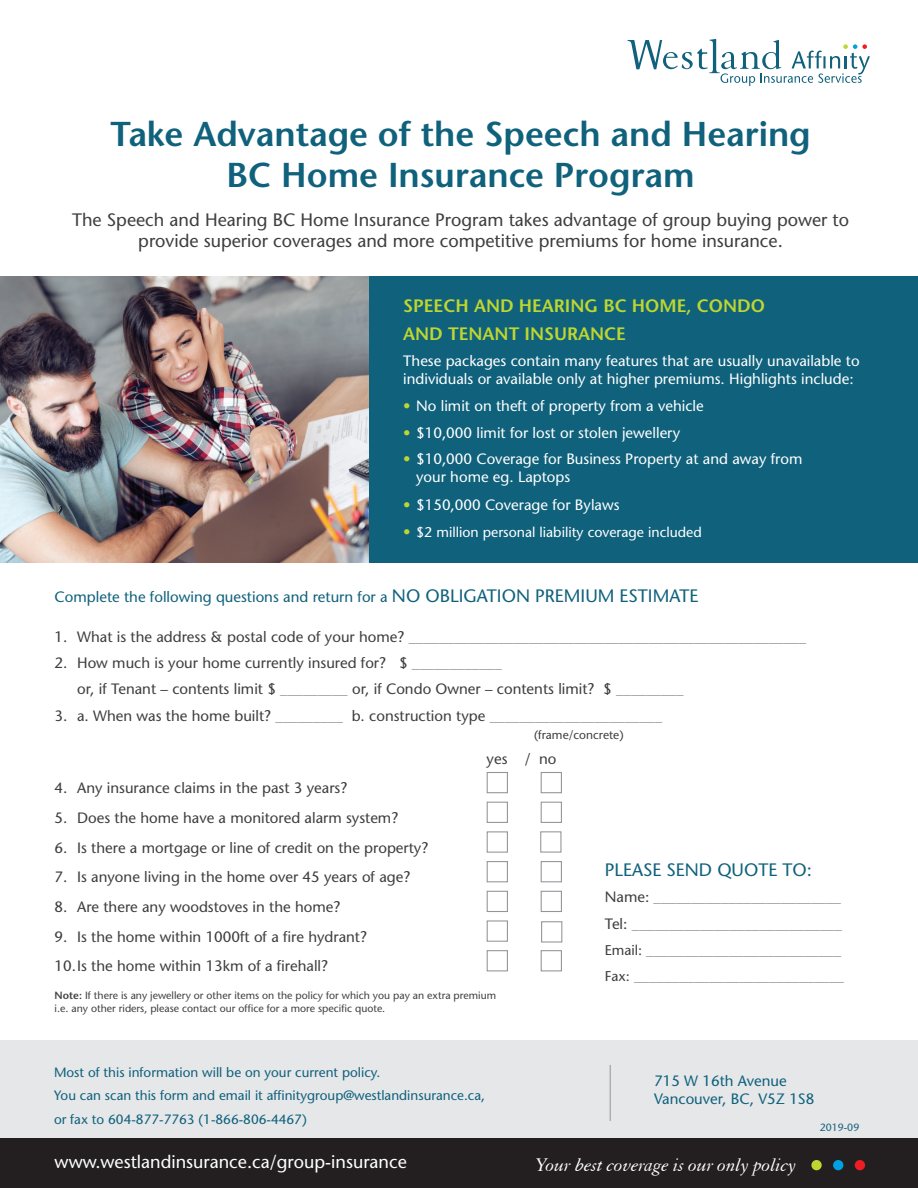
<style>
.page{position:relative;width:918px;height:1188px;background:#fff}
.page>*{position:absolute;margin:0;border:0;box-sizing:border-box;transform-origin:0 0}
.t1{font:600 34.5px/41.4px "Stone Sans Std";color:#0f617c;text-align:center}
.t2{font:italic 19.8px "Granjon";color:#fff}
.t3{font:500 18px/21.6px "Stone Sans Std";color:#3e3e3f;text-align:center}
.t4{font:600 18px/27.5px "Stone Sans Std";color:#bed630}
.t5{font:500 18px "Stone Sans Std";color:#fff}
.t6{font:500 18px "Stone Sans Std";color:#0f617c}
.t7{font:500 15px/26.4px "Stone Sans Std";color:#3e3e3f}
.t8{font:500 15px/18px "Stone Sans Std";color:#fff}
.t9{font:500 15px/26.4px "Stone Sans Std";color:#939598}
.t10{font:500 15px/18px "Stone Sans Std";color:#0f617c}
.t11{font:500 14.1px "Stone Sans Std";color:#fff}
.t12{font:500 13.5px/23.4px "Stone Sans Std";color:#0f617c}
.t13{font:500 12px "Stone Sans Std";color:#3e3e3f}
.t14{font:500 10.5px/12.6px "Stone Sans Std";color:#3e3e3f}
.t15{font:500 10.5px "Stone Sans Std";color:#19627d}
.s1{color:#bed630}
.s2{font-size:15px;color:#bed630}
.s3{font-size:18px}
.s4{color:#3e3e3f}
.s5{color:#939598}
.s6{font-weight:600}
.s7{font-size:14.1px;color:#3e3e3f}
</style>
<div class="page">
<div style="left:0;top:1041px;width:918px;height:147px;background:#e6e7e9"></div>
<div style="left:0;top:276px;width:918px;height:287px;background:#0f617c"></div>
<div style="left:0;top:1138px;width:918px;height:50px;background:#231f20"></div>
<div style="left:811px;top:1160px;width:11px;height:10px;background:#bed630;border-radius:50%"></div>
<div style="left:833px;top:1160px;width:10px;height:10px;background:#00a1e3;border-radius:50%"></div>
<div style="left:855px;top:1160px;width:10px;height:10px;background:#ee1d23;border-radius:50%"></div>
<hr style="left:610px;top:1065px;width:1px;height:56px;background:#939598">
<div style="left:487px;top:772px;width:21px;height:21px;background:#fff;border:1px solid #939598"></div>
<div style="left:541px;top:772px;width:21px;height:21px;background:#fff;border:1px solid #939598"></div>
<div style="left:487px;top:802px;width:21px;height:21px;background:#fff;border:1px solid #939598"></div>
<div style="left:541px;top:802px;width:21px;height:21px;background:#fff;border:1px solid #939598"></div>
<div style="left:487px;top:831px;width:21px;height:22px;background:#fff;border:1px solid #939598"></div>
<div style="left:487px;top:861px;width:21px;height:21px;background:#fff;border:1px solid #939598"></div>
<div style="left:541px;top:861px;width:21px;height:21px;background:#fff;border:1px solid #939598"></div>
<div style="left:487px;top:891px;width:21px;height:21px;background:#fff;border:1px solid #939598"></div>
<div style="left:541px;top:891px;width:21px;height:21px;background:#fff;border:1px solid #939598"></div>
<div style="left:487px;top:920px;width:21px;height:22px;background:#fff;border:1px solid #939598"></div>
<div style="left:487px;top:950px;width:21px;height:21px;background:#fff;border:1px solid #939598"></div>
<div style="left:541px;top:950px;width:21px;height:21px;background:#fff;border:1px solid #939598"></div>
<div style="left:540px;top:831px;width:22px;height:22px;background:#fff;border:1px solid #939598"></div>
<img style="left:0;top:276px;width:368px;height:287px">
<div style="left:541px;top:921px;width:21px;height:22px;background:#fff;border:1px solid #939598"></div>
<svg style="left:627px;top:39px;width:243px;height:47px"></svg>
<h1 class="t1" style="left:110px;top:113px;width:702px">Take Advantage of the Speech and Hearing<br>BC Home Insurance Program</h1>
<p class="t3" style="left:72px;top:209px;width:779px">The Speech and Hearing BC Home Insurance Program takes advantage of group buying power to provide superior coverages and more competitive premiums for home insurance.</p>
<p class="t4" style="left:403px;top:292px;width:363px">SPEECH AND HEARING BC HOME, CONDO<br>AND TENANT INSURANCE</p>
<p class="t8" style="left:403px;top:352px;width:458px">These packages contain many features that are usually unavailable to individuals or available only at higher premiums. Highlights include:</p>
<p class="t8" style="left:403px;top:397px;width:302px"><span class="s1">•</span> No limit on theft of property from a vehicle</p>
<p class="t8" style="left:403px;top:423px;width:278px"><span class="s1">•</span> $10,000 limit for lost or stolen jewellery</p>
<p class="t8" style="left:416px;top:450px;width:388px;text-indent:-13px"><span class="s1">•</span> $10,000 Coverage for Business Property at and away from your home eg. Laptops</p>
<p class="t8" style="left:403px;top:495px;width:218px"><span class="s1">•</span> $150,000 Coverage for Bylaws</p>
<p class="t11" style="left:403px;top:524px;width:300px"><span class="s2">•</span> $2 million personal liability coverage included</p>
<p class="t10" style="left:55px;top:588px;width:645px">Complete the following questions and return for a <span class="s3">NO OBLIGATION PREMIUM ESTIMATE</span></p>
<p class="t9" style="left:55px;top:623px;width:753px"><span class="s4">1. What is the address &amp; postal code of your home?</span> _____________________________________________________</p>
<p class="t7" style="left:77px;top:650px;width:608px;text-indent:-22px">2. How much is your home currently insured for? $ <span class="s5">____________<br></span>or, if Tenant – contents limit $ <span class="s5">_________</span> or, if Condo Owner – contents limit? $ <span class="s5">_________</span></p>
<p class="t7" style="left:55px;top:702px;width:609px">3. a. When was the home built? <span class="s5">_________</span> b. construction type <span class="s5">_______________________</span></p>
<p class="t13" style="left:534px;top:727px;width:91px">(frame/concrete)</p>
<p class="t7" style="left:487px;top:745px;width:71px">yes / no</p>
<p class="t7" style="left:55px;top:775px;width:294px">4. Any insurance claims in the past 3 years?</p>
<p class="t7" style="left:55px;top:805px;width:345px">5. Does the home have a monitored alarm system?</p>
<p class="t7" style="left:55px;top:834px;width:375px">6. Is there a mortgage or line of credit on the property?</p>
<p class="t7" style="left:55px;top:864px;width:357px">7. Is anyone living in the home over 45 years of age?</p>
<p class="t7" style="left:55px;top:894px;width:287px">8. Are there any woodstoves in the home?</p>
<p class="t7" style="left:55px;top:922px;width:314px;line-height:29.7px">9. Is the home within 1000ft of a fire hydrant?<br>10.Is the home within 13km of a firehall?</p>
<p class="t14" style="left:55px;top:989px;width:443px"><span class="s6">Note:</span> If there is any jewellery or other items on the policy for which you pay an extra premium i.e. any other riders, please contact our office for a more specific quote.</p>
<p class="t6" style="left:605px;top:859px;width:209px">PLEASE SEND QUOTE TO:</p>
<p class="t9" style="left:605px;top:884px;width:241px"><span class="s4">Name:</span> _________________________ <span class="s4">Tel:</span> ____________________________ <span class="s7">Email:</span> __________________________ <span class="s7">Fax:</span> ____________________________</p>
<p class="t12" style="left:54px;top:1060px;width:433px">Most of this information will be on your current policy.<br>You can scan this form and email it affinitygroup@westlandinsurance.ca, or fax to 604-877-7763 (1-866-806-4467)</p>
<p class="t10" style="left:654px;top:1072px;width:162px">715 W 16th Avenue<br>Vancouver, BC, V5Z 1S8</p>
<p class="t15" style="left:820px;top:1121px;width:41px">2019-09</p>
<p class="t5" style="left:55px;top:1151px;width:354px">www.westlandinsurance.ca/group-insurance</p>
<h2 class="t2" style="left:536px;top:1154px;width:262px">Your best coverage is our only policy</h2>
</div>
